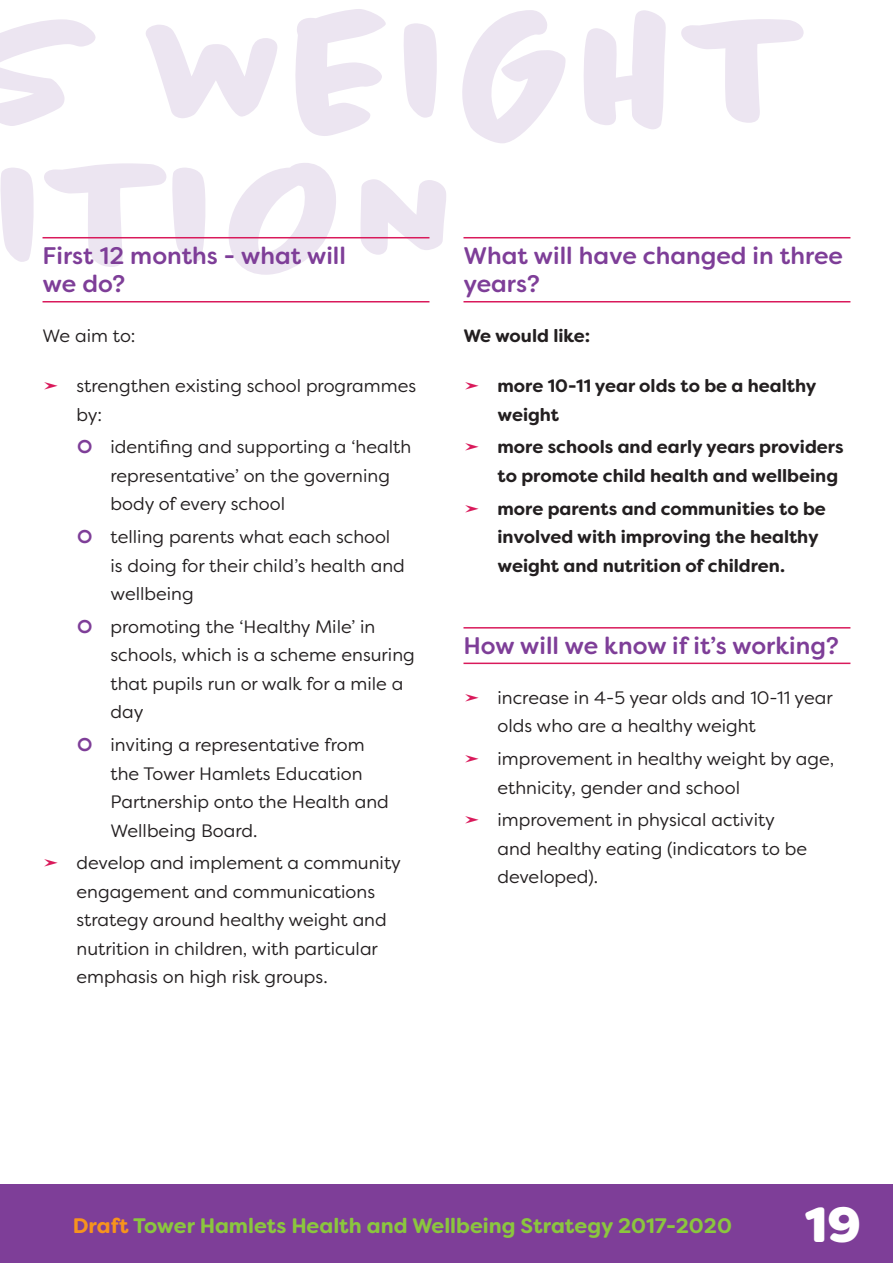
<style>
.page{position:relative;width:893px;height:1263px;background:#fff}
.page>*{position:absolute;margin:0;border:0;box-sizing:border-box;transform-origin:0 0}
.t1{font:700 189px/144.1px "Chantal";color:#ece5f1}
.t2{font:800 49.5px "Filson Soft";color:#fff}
.t3{font:500 24px/28.5px "Filson Soft";color:#7e3e98}
.t4{font:700 21px "Filson Soft";color:#8bc63e}
.t5{font:18px/28.5px "Filson Soft";color:#231f20}
.t6{font:700 18px/28.5px "Filson Soft";color:#231f20}
.s1{font-family:"Fn T Basic Shapes 1";color:#d91a5b}
.s2{font-family:"Fn T Basic Shapes 1";color:#7e3e98}
.s3{font-family:"Fn T Basic Shapes 1";font-weight:400;color:#d91a5b}
.s4{color:#f7931d}
</style>
<div class="page">
<div style="left:0;top:1184px;width:893px;height:79px;background:#7e3e98"></div>
<hr style="left:43px;top:237px;width:386px;height:1px;background:#d91a5b">
<hr style="left:43px;top:301px;width:386px;height:1px;background:#d91a5b">
<hr style="left:463px;top:237px;width:387px;height:1px;background:#d91a5b">
<hr style="left:463px;top:301px;width:387px;height:1px;background:#d91a5b">
<hr style="left:463px;top:627px;width:387px;height:1px;background:#d91a5b">
<hr style="left:463px;top:663px;width:387px;height:1px;background:#d91a5b">
<h1 class="t1" style="left:-27px;top:0;width:834px">S WEIGHT<br>ITION</h1>
<h3 class="t3" style="left:43px;top:241px;width:305px">First 12 months - what will we do?</h3>
<p class="t5" style="left:43px;top:322px;width:95px">We aim to:</p>
<p class="t5" style="left:77px;top:371px;width:341px;text-indent:-34px"><span class="s1">U</span> strengthen existing school programmes by:</p>
<p class="t5" style="left:111px;top:433px;width:302px;text-indent:-34px"><span class="s2">:</span> identifing and supporting a ‘health representative’ on the governing body of every school</p>
<p class="t5" style="left:111px;top:522px;width:296px;text-indent:-34px"><span class="s2">:</span> telling parents what each school is doing for their child’s health and wellbeing</p>
<p class="t5" style="left:111px;top:612px;width:306px;text-indent:-34px"><span class="s2">:</span> promoting the ‘Healthy Mile’ in schools, which is a scheme ensuring that pupils run or walk for a mile a day</p>
<p class="t5" style="left:111px;top:730px;width:280px;text-indent:-34px"><span class="s2">:</span> inviting a representative from the Tower Hamlets Education<br>Partnership onto the Health and<br>Wellbeing Board.</p>
<p class="t5" style="left:77px;top:849px;width:326px;text-indent:-34px"><span class="s1">U</span> develop and implement a community engagement and communications strategy around healthy weight and nutrition in children, with particular emphasis on high risk groups.</p>
<h3 class="t3" style="left:463px;top:241px;width:381px">What will have changed in three years?</h3>
<p class="t6" style="left:463px;top:322px;width:128px">We would like:</p>
<p class="t6" style="left:497px;top:372px;width:320px;text-indent:-34px"><span class="s3">U</span> more 10-11 year olds to be a healthy weight</p>
<p class="t6" style="left:497px;top:433px;width:348px;text-indent:-34px"><span class="s3">U</span> more schools and early years providers to promote child health and wellbeing</p>
<p class="t6" style="left:497px;top:494px;width:330px;text-indent:-34px"><span class="s3">U</span> more parents and communities to be involved with improving the healthy weight and nutrition of children.</p>
<h3 class="t3" style="left:463px;top:631px;width:377px">How will we know if it’s working?</h3>
<p class="t5" style="left:497px;top:683px;width:337px;text-indent:-34px"><span class="s1">U</span> increase in 4-5 year olds and 10-11 year olds who are a healthy weight</p>
<p class="t5" style="left:497px;top:744px;width:338px;text-indent:-34px"><span class="s1">U</span> improvement in healthy weight by age, ethnicity, gender and school</p>
<p class="t5" style="left:497px;top:806px;width:311px;text-indent:-34px"><span class="s1">U</span> improvement in physical activity and healthy eating (indicators to be developed).</p>
<p class="t4" style="left:73px;top:1212px;width:661px"><span class="s4">Draft</span> Tower Hamlets Health and Wellbeing Strategy 2017-2020</p>
<h2 class="t2" style="left:805px;top:1192px;width:58px">19</h2>
</div>
